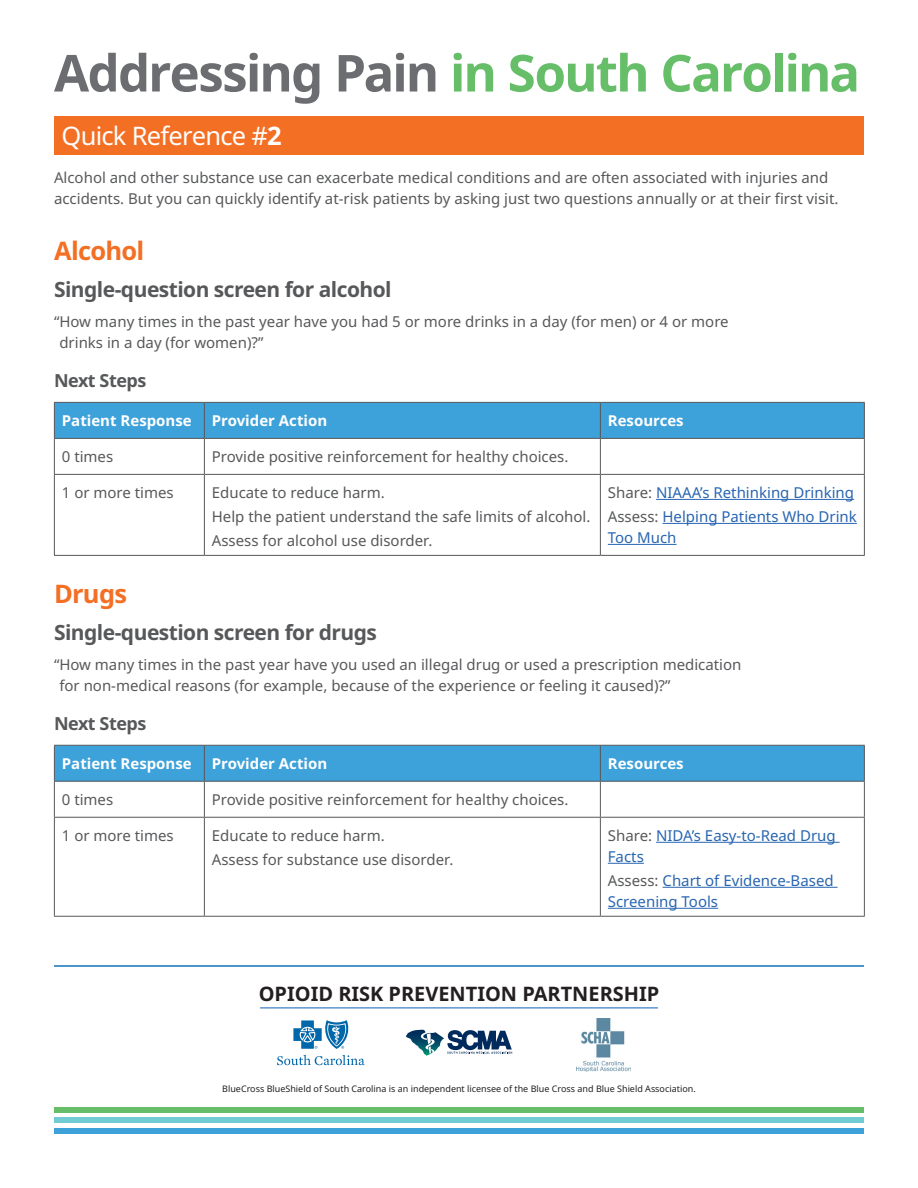
<style>
.page{position:relative;width:918px;height:1188px;background:#fff}
.page>*{position:absolute;margin:0;border:0;box-sizing:border-box;transform-origin:0 0}
.t1{font:700 51px "Noto Sans";letter-spacing:-.035em;color:#66be69}
.t2{font:25.5px "Noto Sans";letter-spacing:-.03em;color:#fff}
.t3{font:700 25.5px "Noto Sans";letter-spacing:-.03em;color:#f36f24}
.t4{font:700 21px "Noto Sans";letter-spacing:-.025em;color:#57585a}
.t5{font:700 19.95px "Noto Sans";color:#231f20}
.t6{font:700 18px "Noto Sans";letter-spacing:-.025em;color:#57585a}
.t7{font:15px/21px "Noto Sans";color:#57585a}
.t8{font:15px/21px "Noto Sans";color:#2865b1}
.t9{font:700 15px "Noto Sans";color:#fff}
.t10{font:9px "Noto Sans";color:#231f20}
.s1{color:#6c6d70}
.s2{font-weight:700}
.s3{color:#57585a}
</style>
<div class="page">
<div style="left:54px;top:1128px;width:810px;height:6px;background:#3da1da"></div>
<div style="left:54px;top:1118px;width:810px;height:6px;background:#70cbd3"></div>
<div style="left:54px;top:1107px;width:810px;height:6px;background:#66be69"></div>
<hr style="left:54px;top:965px;width:810px;height:2px;background:#0f72ba">
<svg style="left:406px;top:1030px;width:106px;height:26px"></svg>
<hr style="left:260px;top:1007px;width:398px;height:2px;background:#4885c5">
<svg style="left:293px;top:1020px;width:56px;height:29px"></svg>
<svg style="left:277px;top:1055px;width:88px;height:10px"></svg>
<img style="left:577px;top:1019px;width:53px;height:52px">
<div style="left:55px;top:403px;width:809px;height:35px;background:#3da1da"></div>
<hr style="left:54px;top:402px;width:150px;height:1px;background:#57585a">
<hr style="left:54px;top:403px;width:1px;height:35px;background:#57585a">
<hr style="left:204px;top:402px;width:396px;height:1px;background:#57585a">
<hr style="left:204px;top:403px;width:1px;height:35px;background:#57585a">
<hr style="left:600px;top:402px;width:265px;height:1px;background:#57585a">
<hr style="left:600px;top:403px;width:1px;height:35px;background:#57585a">
<hr style="left:864px;top:403px;width:1px;height:35px;background:#57585a">
<hr style="left:54px;top:438px;width:150px;height:1px;background:#57585a">
<hr style="left:54px;top:439px;width:1px;height:35px;background:#57585a">
<hr style="left:204px;top:438px;width:396px;height:1px;background:#57585a">
<hr style="left:204px;top:439px;width:1px;height:35px;background:#57585a">
<hr style="left:600px;top:438px;width:265px;height:1px;background:#57585a">
<hr style="left:600px;top:439px;width:1px;height:35px;background:#57585a">
<hr style="left:864px;top:439px;width:1px;height:35px;background:#57585a">
<hr style="left:54px;top:474px;width:150px;height:1px;background:#57585a">
<hr style="left:54px;top:475px;width:1px;height:80px;background:#57585a">
<hr style="left:204px;top:474px;width:396px;height:1px;background:#57585a">
<hr style="left:204px;top:475px;width:1px;height:80px;background:#57585a">
<hr style="left:600px;top:474px;width:265px;height:1px;background:#57585a">
<hr style="left:600px;top:475px;width:1px;height:80px;background:#57585a">
<hr style="left:864px;top:475px;width:1px;height:80px;background:#57585a">
<hr style="left:54px;top:555px;width:150px;height:1px;background:#57585a">
<hr style="left:204px;top:555px;width:396px;height:1px;background:#57585a">
<hr style="left:600px;top:555px;width:265px;height:1px;background:#57585a">
<hr style="left:656px;top:499px;width:198px;height:1px;background:#2865b1">
<hr style="left:663px;top:523px;width:194px;height:1px;background:#2865b1">
<hr style="left:608px;top:544px;width:69px;height:1px;background:#2865b1">
<div style="left:55px;top:746px;width:809px;height:35px;background:#3da1da"></div>
<hr style="left:54px;top:745px;width:150px;height:1px;background:#57585a">
<hr style="left:54px;top:746px;width:1px;height:35px;background:#57585a">
<hr style="left:204px;top:745px;width:396px;height:1px;background:#57585a">
<hr style="left:204px;top:746px;width:1px;height:35px;background:#57585a">
<hr style="left:600px;top:745px;width:265px;height:1px;background:#57585a">
<hr style="left:600px;top:746px;width:1px;height:35px;background:#57585a">
<hr style="left:864px;top:746px;width:1px;height:35px;background:#57585a">
<hr style="left:54px;top:781px;width:150px;height:1px;background:#57585a">
<hr style="left:54px;top:782px;width:1px;height:35px;background:#57585a">
<hr style="left:204px;top:781px;width:396px;height:1px;background:#57585a">
<hr style="left:204px;top:782px;width:1px;height:35px;background:#57585a">
<hr style="left:600px;top:781px;width:265px;height:1px;background:#57585a">
<hr style="left:600px;top:782px;width:1px;height:35px;background:#57585a">
<hr style="left:864px;top:782px;width:1px;height:35px;background:#57585a">
<hr style="left:54px;top:817px;width:150px;height:1px;background:#57585a">
<hr style="left:54px;top:818px;width:1px;height:98px;background:#57585a">
<hr style="left:204px;top:817px;width:396px;height:1px;background:#57585a">
<hr style="left:204px;top:818px;width:1px;height:98px;background:#57585a">
<hr style="left:600px;top:817px;width:265px;height:1px;background:#57585a">
<hr style="left:600px;top:818px;width:1px;height:98px;background:#57585a">
<hr style="left:864px;top:818px;width:1px;height:98px;background:#57585a">
<hr style="left:54px;top:916px;width:150px;height:1px;background:#57585a">
<hr style="left:204px;top:916px;width:396px;height:1px;background:#57585a">
<hr style="left:600px;top:916px;width:265px;height:1px;background:#57585a">
<hr style="left:656px;top:842px;width:184px;height:1px;background:#2865b1">
<hr style="left:608px;top:863px;width:36px;height:1px;background:#2865b1">
<hr style="left:663px;top:887px;width:175px;height:1px;background:#2865b1">
<hr style="left:608px;top:908px;width:110px;height:1px;background:#2865b1">
<div style="left:54px;top:116px;width:810px;height:39px;background:#f36f24"></div>
<h1 class="t1" style="left:54px;top:37px;width:808px"><span class="s1">Addressing Pain</span> in South Carolina</h1>
<h2 class="t2" style="left:62px;top:118px;width:222px">Quick Reference #<span class="s2">2</span></h2>
<p class="t7" style="left:54px;top:167px;width:786px">Alcohol and other substance use can exacerbate medical conditions and are often associated with injuries and accidents. But you can quickly identify at-risk patients by asking just two questions annually or at their first visit.</p>
<h2 class="t3" style="left:54px;top:233px;width:92px">Alcohol</h2>
<h3 class="t4" style="left:54px;top:274px;width:339px">Single-question screen for alcohol</h3>
<p class="t7" style="left:59px;top:311px;width:671px;text-indent:-5px">“How many times in the past year have you had 5 or more drinks in a day (for men) or 4 or more drinks in a day (for women)?”</p>
<p class="t6" style="left:54px;top:368px;width:94px">Next Steps</p>
<p class="t9" style="left:62px;top:410px;width:131px">Patient Response</p>
<p class="t9" style="left:212px;top:410px;width:117px">Provider Action</p>
<p class="t9" style="left:608px;top:410px;width:77px">Resources</p>
<p class="t7" style="left:62px;top:446px;width:53px">0 times</p>
<p class="t7" style="left:212px;top:446px;width:358px">Provide positive reinforcement for healthy choices.</p>
<p class="t7" style="left:62px;top:482px;width:113px">1 or more times</p>
<p class="t7" style="left:212px;top:481px;width:380px;line-height:24px">Educate to reduce harm.<br>Help the patient understand the safe limits of alcohol.<br>Assess for alcohol use disorder.</p>
<p class="t8" style="left:608px;top:481px;width:251px;line-height:24px"><span class="s3">Share:</span> NIAAA’s Rethinking Drinking<br><span class="s3">Assess:</span> Helping Patients Who Drink</p>
<p class="t8" style="left:608px;top:527px;width:70px">Too Much</p>
<h2 class="t3" style="left:54px;top:576px;width:75px">Drugs</h2>
<h3 class="t4" style="left:54px;top:617px;width:324px">Single-question screen for drugs</h3>
<p class="t7" style="left:59px;top:654px;width:684px;text-indent:-5px">“How many times in the past year have you used an illegal drug or used a prescription medication for non-medical reasons (for example, because of the experience or feeling it caused)?”</p>
<p class="t6" style="left:54px;top:711px;width:94px">Next Steps</p>
<p class="t9" style="left:62px;top:753px;width:131px">Patient Response</p>
<p class="t9" style="left:212px;top:753px;width:117px">Provider Action</p>
<p class="t9" style="left:608px;top:753px;width:77px">Resources</p>
<p class="t7" style="left:62px;top:789px;width:53px">0 times</p>
<p class="t7" style="left:212px;top:789px;width:358px">Provide positive reinforcement for healthy choices.</p>
<p class="t7" style="left:62px;top:825px;width:113px">1 or more times</p>
<p class="t7" style="left:212px;top:824px;width:243px;line-height:24px">Educate to reduce harm.<br>Assess for substance use disorder.</p>
<p class="t8" style="left:608px;top:825px;width:229px"><span class="s3">Share:</span> NIDA’s Easy-to-Read Drug<br>Facts</p>
<p class="t8" style="left:608px;top:870px;width:227px"><span class="s3">Assess:</span> Chart of Evidence-Based<br>Screening Tools</p>
<h3 class="t5" style="left:259px;top:980px;width:402px">OPIOID RISK PREVENTION PARTNERSHIP</h3>
<p class="t10" style="left:222px;top:1083px;width:475px">BlueCross BlueShield of South Carolina is an independent licensee of the Blue Cross and Blue Shield Association.</p>
</div>
